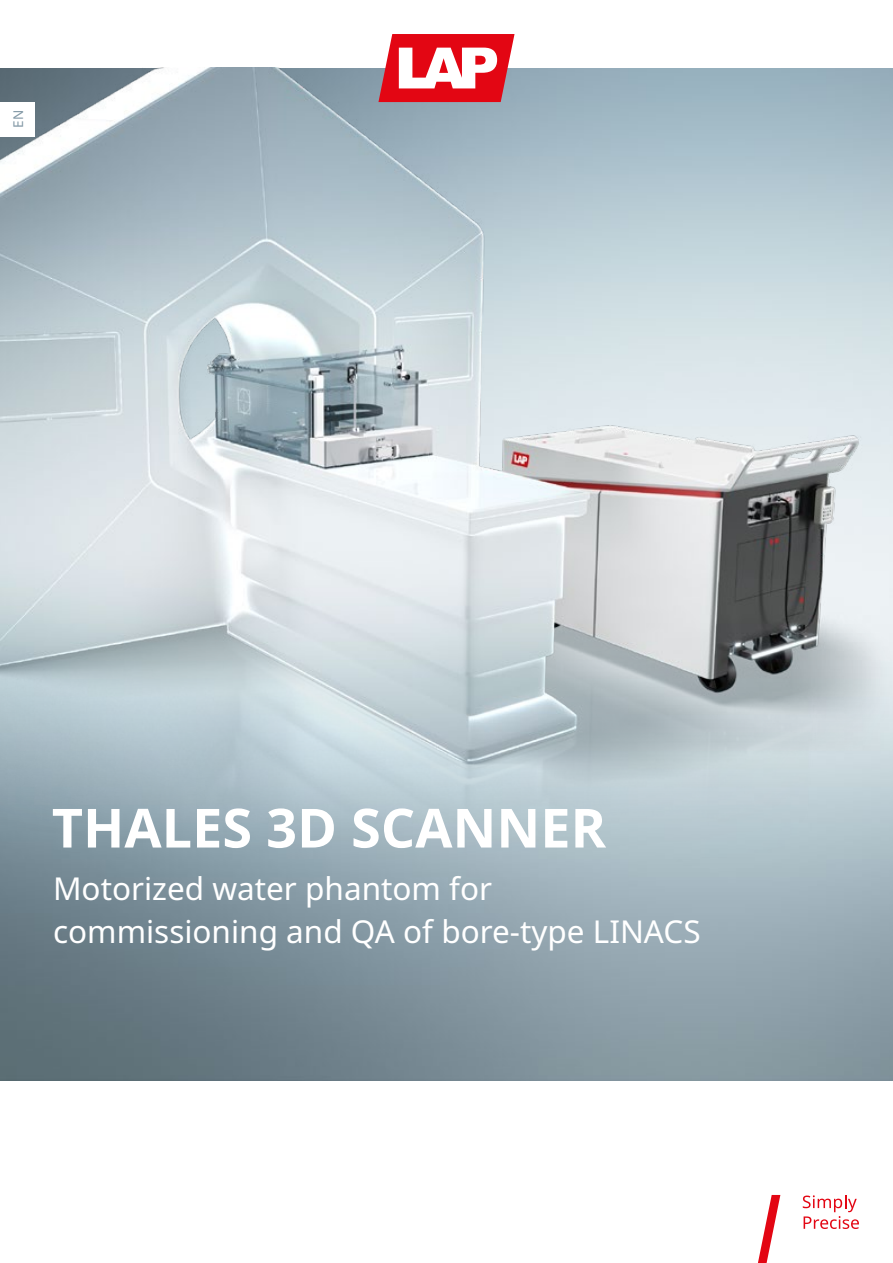
<style>
.page{position:relative;width:893px;height:1263px;background:#fff}
.page>*{position:absolute;margin:0;border:0;box-sizing:border-box;transform-origin:0 0}
.t1{font:700 54px "Noto Sans";color:#fff}
.t2{font:31.5px/43.5px "Noto Sans";color:#fff}
.t3{font:13.5px "Noto Sans";color:#8298a5}
</style>
<div class="page">
<img style="left:0;top:866px;width:893px;height:214px">
<img style="left:0;top:68px;width:893px;height:798px">
<svg style="left:378px;top:34px;width:136px;height:68px"></svg>
<svg style="left:803px;top:1195px;width:56px;height:34px"></svg>
<svg style="left:758px;top:1195px;width:22px;height:68px"></svg>
<div style="left:0;top:102px;width:34px;height:34px;background:#fff"></div>
<p class="t3" style="left:9px;top:128px;width:19px;rotate:-90deg">EN</p>
<h1 class="t1" style="left:52px;top:790px;width:556px">THALES 3D SCANNER</h1>
<p class="t2" style="left:53px;top:867px;width:649px">Motorized water phantom for commissioning and QA of bore-type LINACS</p>
</div>
